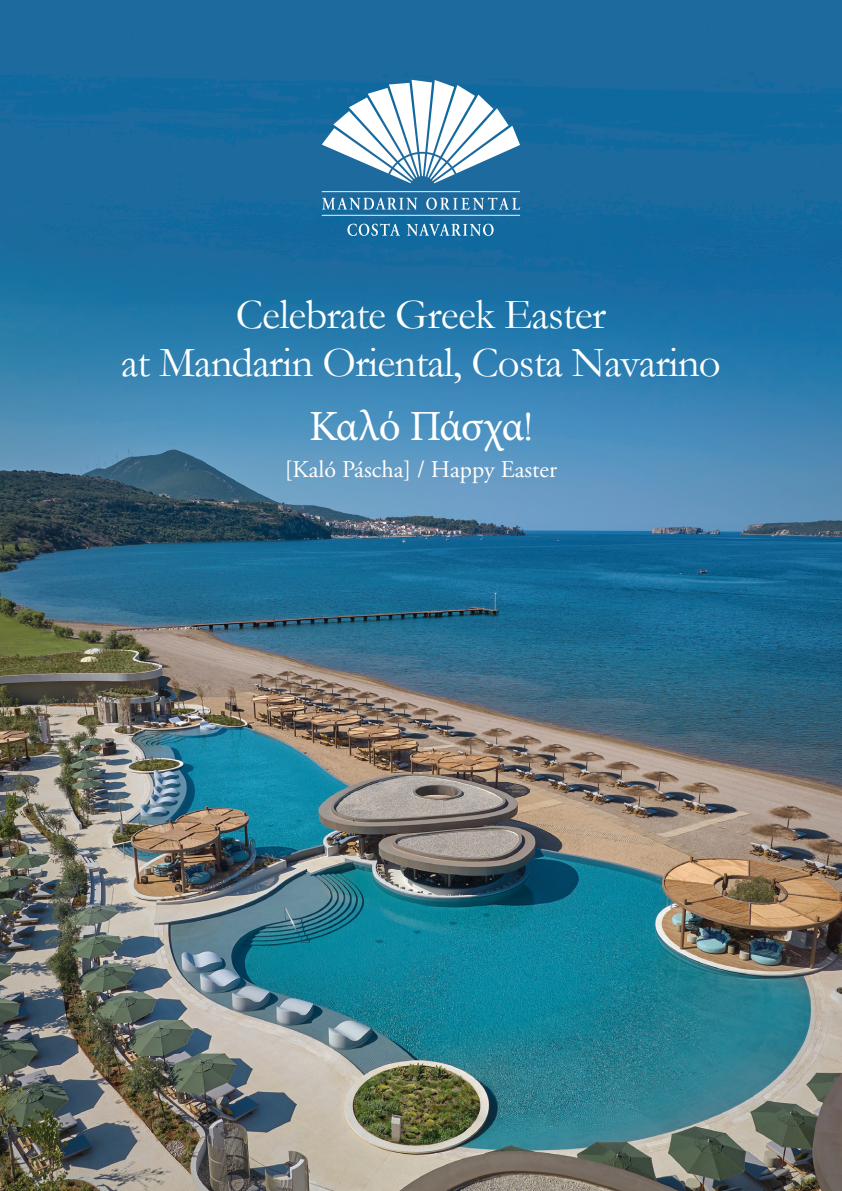
<style>
.page{position:relative;width:842px;height:1191px;background:#fff}
.page>*{position:absolute;margin:0;border:0;box-sizing:border-box;transform-origin:0 0}
.t1{font:43px/48px "Garamond";letter-spacing:-.02em;color:#fff;text-align:center}
.t2{font:43px "Minion Pro";letter-spacing:-.025em;color:#fff}
.t3{font:24px "Adobe Garamond Pro";color:#fff}
.s1{font-family:"Garamond"}
</style>
<div class="page">
<img style="left:0;top:0;width:842px;height:1191px">
<svg style="left:322px;top:80px;width:198px;height:103px"></svg>
<svg style="left:322px;top:197px;width:95px;height:13px"></svg>
<svg style="left:426px;top:197px;width:94px;height:13px"></svg>
<hr style="left:322px;top:215px;width:198px;height:1px;background:#fff">
<hr style="left:322px;top:191px;width:198px;height:1px;background:#fff">
<svg style="left:407px;top:224px;width:87px;height:12px"></svg>
<svg style="left:347px;top:223px;width:53px;height:13px"></svg>
<p class="t1" style="left:121px;top:290px;width:601px">Celebrate Greek Easter<br>at Mandarin Oriental, Costa Navarino</p>
<p class="t2" style="left:309px;top:397px;width:225px">Καλό Πάσχα<span class="s1">!</span></p>
<p class="t3" style="left:285px;top:454px;width:274px">[Kaló Páscha] / Happy Easter</p>
</div>
